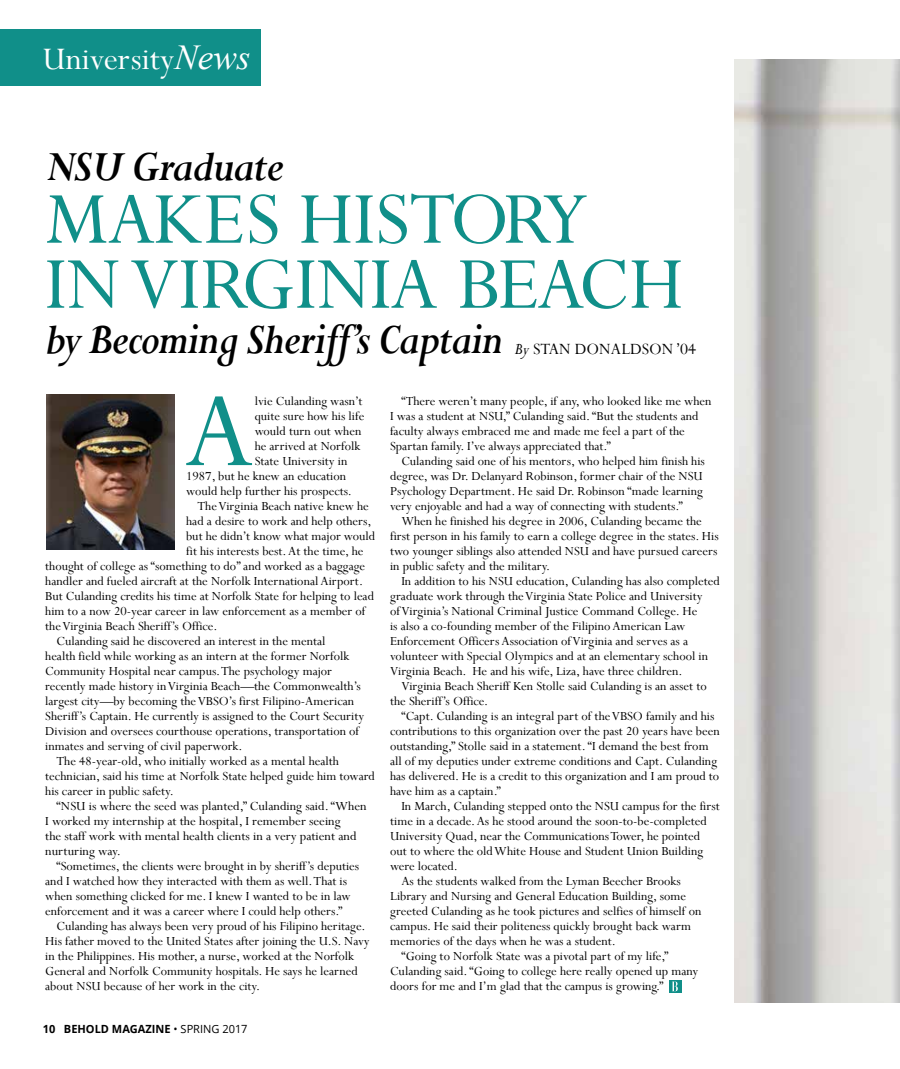
<style>
.page{position:relative;width:900px;height:1069px;background:#fff}
.page>*{position:absolute;margin:0;border:0;box-sizing:border-box;transform-origin:0 0}
.t1{font:118.5px "Perpetua";color:#108f89}
.t2{font:82.5px/65px "Perpetua";letter-spacing:-.01em;color:#108f89}
.t3{font:italic 700 47.5px "Perpetua";letter-spacing:-.025em;color:#000;scale:.88 1}
.t4{font:italic 700 47.5px "Perpetua";letter-spacing:-.025em;color:#000;scale:.9 1}
.t5{font:35px "Perpetua";color:#fff}
.t6{font:17.5px "Perpetua";color:#000}
.t7{font:13.75px/15px "Perpetua";color:#000}
.t8{font:700 11.25px "Open Sans";color:#000}
.s1{font-family:"Times New Roman";font-style:italic}
.s2{font-style:italic}
.s3{font-weight:400}
</style>
<div class="page">
<img style="left:734px;top:59px;width:166px;height:944px">
<div style="left:0;top:29px;width:261px;height:57px;background:#108f89"></div>
<div style="left:669px;top:980px;width:13px;height:12px;background:#108f89"></div>
<svg style="left:672px;top:981px;width:6px;height:10px"></svg>
<img style="left:47px;top:394px;width:128px;height:155px">
<h3 class="t5" style="left:42px;top:37px;width:209px">University<span class="s1">News</span></h3>
<h3 class="t4" style="left:45px;top:137px;width:267px">NSU Graduate</h3>
<h2 class="t2" style="left:45px;top:185px;width:640px">MAKES HISTORY<br>IN VIRGINIA BEACH</h2>
<h3 class="t3" style="left:45px;top:309px;width:522px">by Becoming Sheriff’s Captain</h3>
<p class="t6" style="left:515px;top:338px;width:183px"><span class="s2">By</span> STAN DONALDSON ’04</p>
<h1 class="t1" style="left:184px;top:356px;width:73px">A</h1>
<p class="t7" style="left:255px;top:393px;width:109px">lvie Culanding wasn’t</p>
<p class="t7" style="left:255px;top:408px;width:111px">quite sure how his life</p>
<p class="t7" style="left:255px;top:423px;width:108px">would turn out when</p>
<p class="t7" style="left:255px;top:438px;width:107px">he arrived at Norfolk</p>
<p class="t7" style="left:255px;top:453px;width:94px">State University in</p>
<p class="t7" style="left:186px;top:468px;width:161px">1987, but he knew an education</p>
<p class="t7" style="left:186px;top:483px;width:167px">would help further his prospects.</p>
<p class="t7" style="left:197px;top:498px;width:173px">The Virginia Beach native knew he</p>
<p class="t7" style="left:186px;top:513px;width:187px">had a desire to work and help others,</p>
<p class="t7" style="left:186px;top:528px;width:190px">but he didn’t know what major would</p>
<p class="t7" style="left:186px;top:543px;width:179px">fit his interests best. At the time, he</p>
<p class="t7" style="left:45px;top:558px;width:321px">thought of college as “something to do” and worked as a baggage</p>
<p class="t7" style="left:45px;top:573px;width:319px">handler and fueled aircraft at the Norfolk International Airport.</p>
<p class="t7" style="left:45px;top:588px;width:330px">But Culanding credits his time at Norfolk State for helping to lead</p>
<p class="t7" style="left:45px;top:603px;width:322px">him to a now 20-year career in law enforcement as a member of</p>
<p class="t7" style="left:45px;top:618px;width:174px">the Virginia Beach Sheriff’s Office.</p>
<p class="t7" style="left:57px;top:633px;width:271px">Culanding said he discovered an interest in the mental</p>
<p class="t7" style="left:45px;top:648px;width:306px">health field while working as an intern at the former Norfolk</p>
<p class="t7" style="left:45px;top:663px;width:288px">Community Hospital near campus. The psychology major</p>
<p class="t7" style="left:45px;top:678px;width:317px">recently made history in Virginia Beach—the Commonwealth’s</p>
<p class="t7" style="left:45px;top:693px;width:310px">largest city—by becoming the VBSO’s first Filipino-American</p>
<p class="t7" style="left:45px;top:708px;width:321px">Sheriff’s Captain. He currently is assigned to the Court Security</p>
<p class="t7" style="left:45px;top:723px;width:315px">Division and oversees courthouse operations, transportation of</p>
<p class="t7" style="left:45px;top:738px;width:199px">inmates and serving of civil paperwork.</p>
<p class="t7" style="left:57px;top:753px;width:284px">The 48-year-old, who initially worked as a mental health</p>
<p class="t7" style="left:45px;top:768px;width:331px">technician, said his time at Norfolk State helped guide him toward</p>
<p class="t7" style="left:45px;top:783px;width:130px">his career in public safety.</p>
<p class="t7" style="left:57px;top:798px;width:312px">“NSU is where the seed was planted,” Culanding said. “When</p>
<p class="t7" style="left:45px;top:813px;width:297px">I worked my internship at the hospital, I remember seeing</p>
<p class="t7" style="left:45px;top:828px;width:313px">the staff work with mental health clients in a very patient and</p>
<p class="t7" style="left:45px;top:843px;width:77px">nurturing way.</p>
<p class="t7" style="left:57px;top:858px;width:304px">“Sometimes, the clients were brought in by sheriff’s deputies</p>
<p class="t7" style="left:45px;top:873px;width:303px">and I watched how they interacted with them as well. That is</p>
<p class="t7" style="left:45px;top:888px;width:307px">when something clicked for me. I knew I wanted to be in law</p>
<p class="t7" style="left:45px;top:903px;width:299px">enforcement and it was a career where I could help others.”</p>
<p class="t7" style="left:57px;top:918px;width:311px">Culanding has always been very proud of his Filipino heritage.</p>
<p class="t7" style="left:45px;top:933px;width:326px">His father moved to the United States after joining the U.S. Navy</p>
<p class="t7" style="left:45px;top:948px;width:311px">in the Philippines. His mother, a nurse, worked at the Norfolk</p>
<p class="t7" style="left:45px;top:963px;width:314px">General and Norfolk Community hospitals. He says he learned</p>
<p class="t7" style="left:45px;top:978px;width:216px">about NSU because of her work in the city.</p>
<p class="t8" style="left:43px;top:1020px;width:206px">10 BEHOLD MAGAZINE <span class="s3">• SPRING 2017</span></p>
<p class="t7" style="left:390px;top:393px;width:323px;text-indent:11px">“There weren’t many people, if any, who looked like me when I was a student at NSU,” Culanding said. “But the students and faculty always embraced me and made me feel a part of the Spartan family. I’ve always appreciated that.”</p>
<p class="t7" style="left:390px;top:453px;width:316px;text-indent:11px">Culanding said one of his mentors, who helped him finish his degree, was Dr. Delanyard Robinson, former chair of the NSU Psychology Department. He said Dr. Robinson “made learning very enjoyable and had a way of connecting with students.”</p>
<p class="t7" style="left:390px;top:513px;width:330px;text-indent:11px">When he finished his degree in 2006, Culanding became the first person in his family to earn a college degree in the states. His two younger siblings also attended NSU and have pursued careers in public safety and the military.</p>
<p class="t7" style="left:390px;top:573px;width:331px;text-indent:11px">In addition to his NSU education, Culanding has also completed graduate work through the Virginia State Police and University<br>of Virginia’s National Criminal Justice Command College. He<br>is also a co-founding member of the Filipino American Law Enforcement Officers Association of Virginia and serves as a volunteer with Special Olympics and at an elementary school in Virginia Beach. He and his wife, Liza, have three children.</p>
<p class="t7" style="left:390px;top:678px;width:318px;text-indent:11px">Virginia Beach Sheriff Ken Stolle said Culanding is an asset to the Sheriff’s Office.</p>
<p class="t7" style="left:390px;top:708px;width:331px;text-indent:11px">“Capt. Culanding is an integral part of the VBSO family and his contributions to this organization over the past 20 years have been outstanding,” Stolle said in a statement. “I demand the best from all of my deputies under extreme conditions and Capt. Culanding has delivered. He is a credit to this organization and I am proud to have him as a captain.”</p>
<p class="t7" style="left:401px;top:798px;width:320px">In March, Culanding stepped onto the NSU campus for the first</p>
<p class="t7" style="left:390px;top:813px;width:318px">time in a decade. As he stood around the soon-to-be-completed</p>
<p class="t7" style="left:390px;top:828px;width:312px">University Quad, near the Communications Tower, he pointed</p>
<p class="t7" style="left:390px;top:843px;width:315px">out to where the old White House and Student Union Building</p>
<p class="t7" style="left:390px;top:858px;width:69px">were located.</p>
<p class="t7" style="left:401px;top:873px;width:281px">As the students walked from the Lyman Beecher Brooks</p>
<p class="t7" style="left:390px;top:888px;width:297px">Library and Nursing and General Education Building, some</p>
<p class="t7" style="left:390px;top:903px;width:313px">greeted Culanding as he took pictures and selfies of himself on</p>
<p class="t7" style="left:390px;top:918px;width:303px">campus. He said their politeness quickly brought back warm</p>
<p class="t7" style="left:390px;top:933px;width:227px">memories of the days when he was a student.</p>
<p class="t7" style="left:401px;top:948px;width:269px">“Going to Norfolk State was a pivotal part of my life,”</p>
<p class="t7" style="left:390px;top:963px;width:310px">Culanding said. “Going to college here really opened up many</p>
<p class="t7" style="left:390px;top:978px;width:275px">doors for me and I’m glad that the campus is growing.”</p>
</div>
